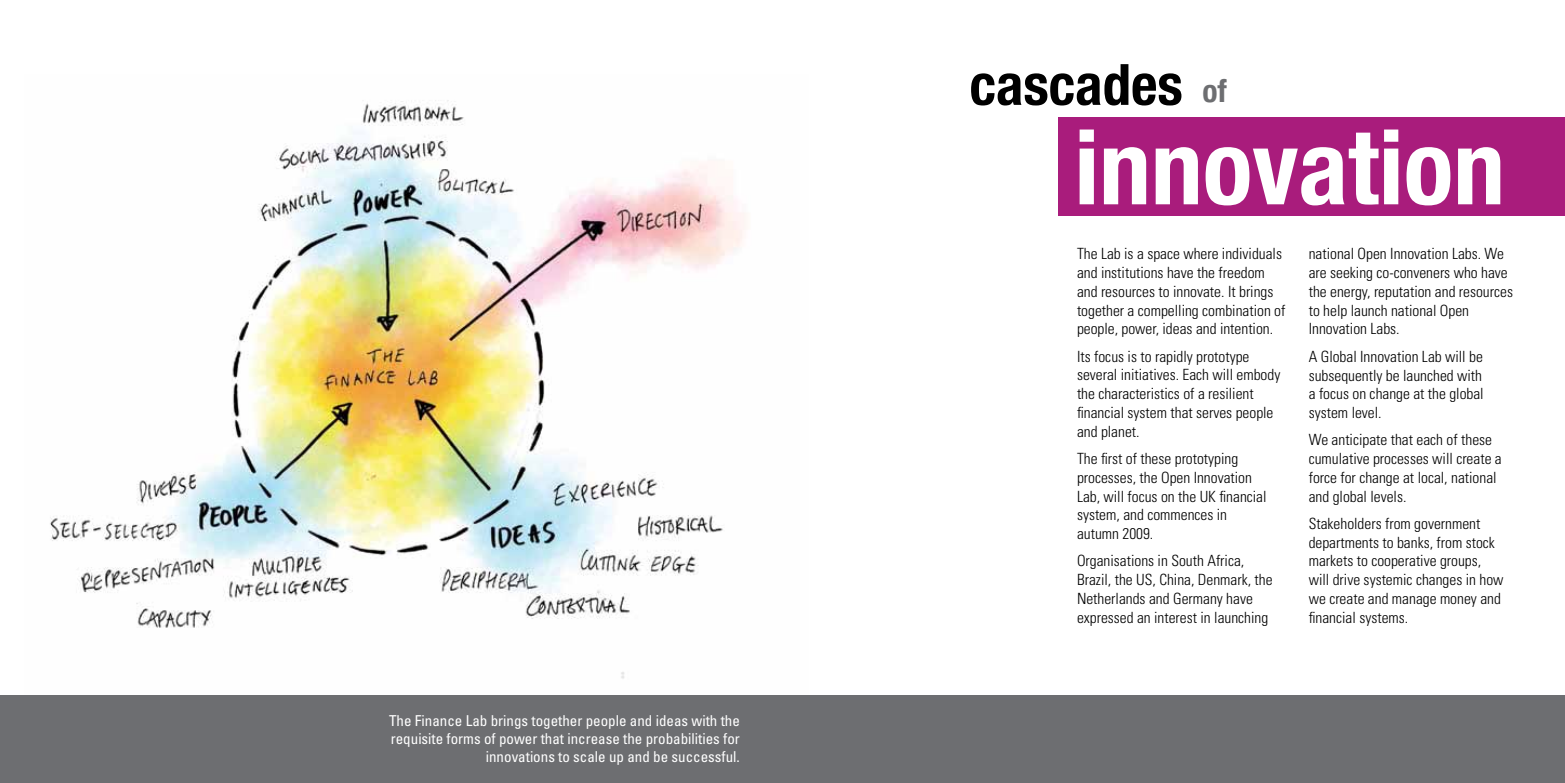
<style>
.page{position:relative;width:1565px;height:783px;background:#fff}
.page>*{position:absolute;margin:0;border:0;box-sizing:border-box;transform-origin:0 0}
.t1{font:700 condensed 103.5px "Helvetica Neue";color:#fff}
.t2{font:700 condensed 57px "Helvetica Neue";color:#000}
.t3{font:300 condensed 15.45px/18.8px "Univers";color:#000}
.t4{font:condensed 15px/18px "Univers";color:#fff;text-align:right}
.s1{font-size:31.5px;color:#6d6e71}
</style>
<div class="page">
<img style="left:50px;top:100px;width:696px;height:579px">
<div style="left:1058px;top:118px;width:507px;height:98px;background:#a91c7c"></div>
<div style="left:0;top:695px;width:1565px;height:87px;background:#6d6e71"></div>
<p class="t4" style="left:389px;top:711px;width:352px">The Finance Lab brings together people and ideas with the requisite forms of power that increase the probabilities for innovations to scale up and be successful.</p>
<h2 class="t2" style="left:969px;top:50px;width:259px">cascades <span class="s1">of</span></h2>
<h1 class="t1" style="left:1074px;top:105px;width:432px">innovation</h1>
<p class="t3" style="left:1077px;top:244px;width:210px">The Lab is a space where individuals and institutions have the freedom and resources to innovate. It brings together a compelling combination of people, power, ideas and intention.</p>
<p class="t3" style="left:1077px;top:346px;width:205px">Its focus is to rapidly prototype several initiatives. Each will embody the characteristics of a resilient financial system that serves people and planet.</p>
<p class="t3" style="left:1077px;top:449px;width:191px">The first of these prototyping processes, the Open Innovation<br>Lab, will focus on the UK financial system, and commences in autumn 2009.</p>
<p class="t3" style="left:1077px;top:551px;width:197px">Organisations in South Africa, Brazil, the US, China, Denmark, the Netherlands and Germany have expressed an interest in launching</p>
<p class="t3" style="left:1309px;top:244px;width:206px">national Open Innovation Labs. We are seeking co-conveners who have the energy, reputation and resources to help launch national Open<br>Innovation Labs.</p>
<p class="t3" style="left:1309px;top:346px;width:176px;text-align:justify">A Global Innovation Lab will be subsequently be launched with a focus on change at the global system level.</p>
<p class="t3" style="left:1309px;top:430px;width:195px">We anticipate that each of these cumulative processes will create a force for change at local, national and global levels.</p>
<p class="t3" style="left:1309px;top:513px;width:196px">Stakeholders from government departments to banks, from stock markets to cooperative groups, will drive systemic changes in how we create and manage money and financial systems.</p>
</div>
